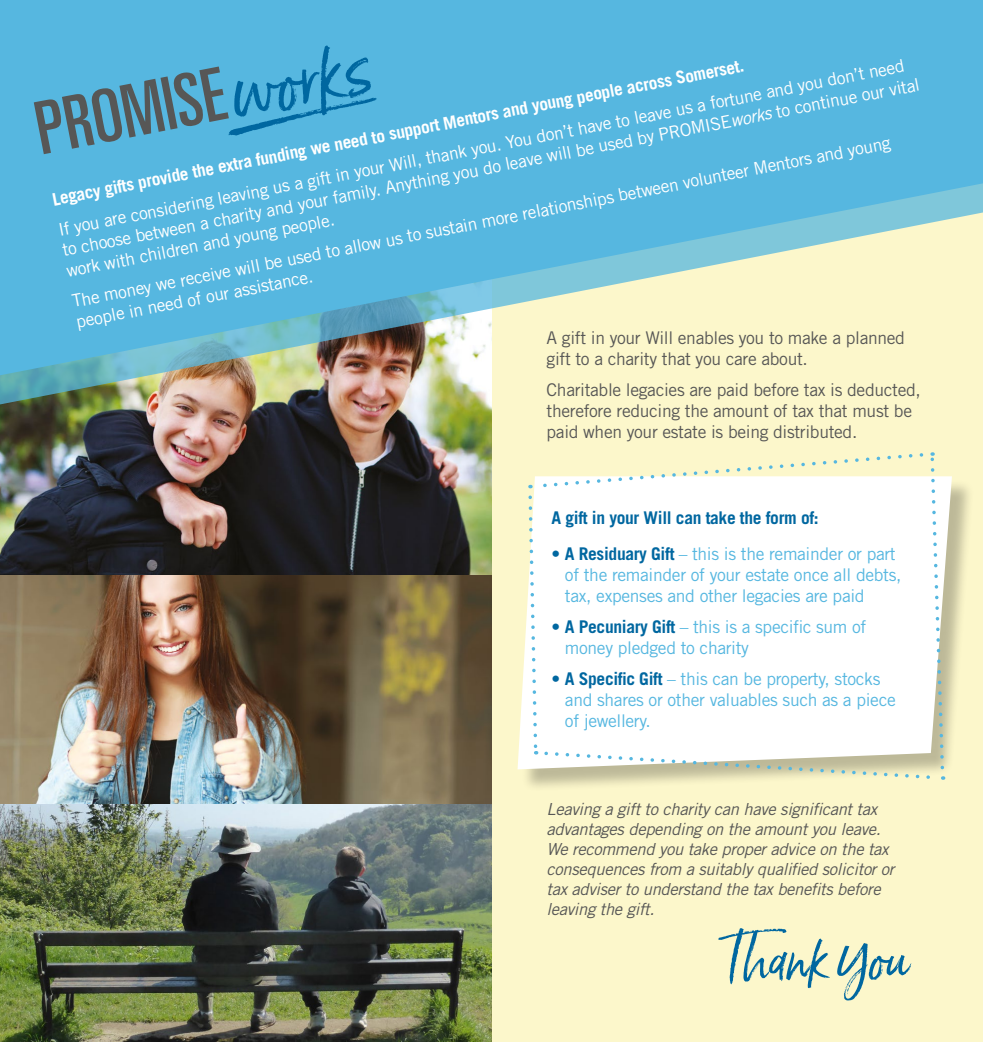
<style>
.page{position:relative;width:983px;height:1042px;background:#fff}
.page>*{position:absolute;margin:0;border:0;box-sizing:border-box;transform-origin:0 0}
.t1{font:52.85px "Born Ready";color:#0067a0}
.t2{font:17.5px/21px "Trade Gothic LT Std";color:#fff}
.t3{font:17.5px/21px "Trade Gothic LT Std";letter-spacing:-.02em;color:#56b7e0}
.t4{font:17.5px/21px "Trade Gothic LT Std";letter-spacing:-.02em;color:#575756}
.t5{font:700 17.5px "Trade Gothic LT Std";color:#fff}
.t6{font:700 17.5px "Trade Gothic LT Std";letter-spacing:-.02em;color:#0067a0}
.t7{font:italic 16.62px/19.9px "Trade Gothic LT Std";letter-spacing:-.02em;color:#575756}
.s1{font-style:italic}
.s2{color:#0067a0}
.s3{font-weight:700;color:#0067a0}
</style>
<div class="page">
<div style="left:0;top:0;width:982px;height:1042px;background:#fcf7cb"></div>
<div style="left:520px;top:479px;width:454px;height:313px;background:#000;opacity:.25"></div>
<svg style="left:517px;top:476px;width:434px;height:293px"></svg>
<svg style="left:526px;top:452px;width:419px;height:329px;background:#f9faf4"></svg>
<img style="left:0;top:416px;width:491px;height:626px">
<img style="left:0;top:375px;width:492px;height:41px">
<svg style="left:0;top:0;width:982px;height:375px;fill:#56b7e0"></svg>
<svg style="left:34px;top:45px;width:343px;height:109px;background:#50a3c7"></svg>
<p class="t2" style="left:56px;top:219px;width:874px;rotate:-11deg">If you are considering leaving us a gift in your Will, thank you. You don’t have to leave us a fortune and you don’t need to choose between a charity and your family. Anything you do leave will be used by PROMISE<span class="s1">works</span> to continue our vital work with children and young people.</p>
<p class="t5" style="left:51px;top:189px;width:705px;rotate:-11deg">Legacy gifts provide the extra funding we need to support Mentors and young people across Somerset.</p>
<p class="t2" style="left:70px;top:291px;width:834px;rotate:-11deg">The money we receive will be used to allow us to sustain more relationships between volunteer Mentors and young people in need of our assistance.</p>
<p class="t4" style="left:546px;top:327px;width:360px">A gift in your Will enables you to make a planned gift to a charity that you care about.</p>
<p class="t4" style="left:546px;top:379px;width:375px">Charitable legacies are paid before tax is deducted, therefore reducing the amount of tax that must be paid when your estate is being distributed.</p>
<p class="t6" style="left:551px;top:507px;width:269px">A gift in your Will can take the form of:</p>
<p class="t3" style="left:565px;top:543px;width:338px;text-indent:-13px"><span class="s2">•</span> <span class="s3">A Residuary Gift</span> – this is the remainder or part of the remainder of your estate once all debts, tax, expenses and other legacies are paid</p>
<p class="t3" style="left:565px;top:616px;width:303px;text-indent:-13px"><span class="s2">•</span> <span class="s3">A Pecuniary Gift</span> – this is a specific sum of money pledged to charity</p>
<p class="t3" style="left:565px;top:668px;width:332px;text-indent:-13px"><span class="s2">•</span> <span class="s3">A Specific Gift</span> – this can be property, stocks and shares or other valuables such as a piece of jewellery.</p>
<p class="t7" style="left:546px;top:799px;width:349px">Leaving a gift to charity can have significant tax advantages depending on the amount you leave.<br>We recommend you take proper advice on the tax consequences from a suitably qualified solicitor or tax adviser to understand the tax benefits before leaving the gift.</p>
<h1 class="t1" style="left:721px;top:927px;width:188px">Thank You</h1>
</div>
